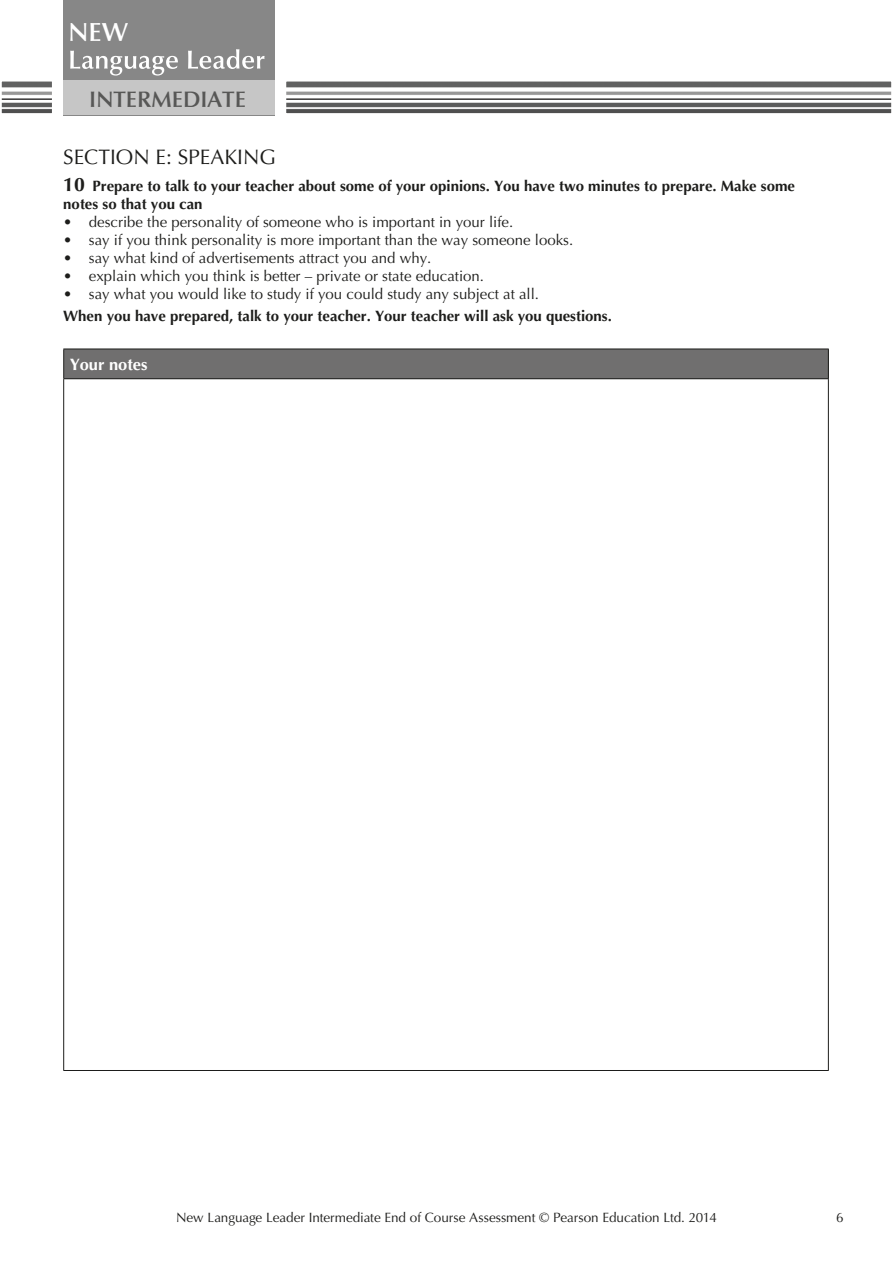
<style>
.page{position:relative;width:893px;height:1263px;background:#fff}
.page>*{position:absolute;margin:0;border:0;box-sizing:border-box;transform-origin:0 0}
.t1{font:600 26.25px "Optima LT Std";color:#fff}
.t2{font:600 22.5px "Optima LT Std";color:#575756}
.t3{font:21px "Optima LT Std";color:#1d1d1b}
.t4{font:700 16.5px "Optima LT Std";color:#fff}
.t5{font:15px "Optima LT Std";color:#1d1d1b}
.t6{font:700 15px/18px "Optima LT Std";color:#1d1d1b}
.t7{font:13.5px "Optima LT Std";letter-spacing:-.005em;color:#1d1d1b}
.s1{font-size:19.5px}
</style>
<div class="page">
<div style="left:63px;top:0;width:212px;height:115px;background:#878787"></div>
<div style="left:63px;top:81px;width:212px;height:34px;background:#c6c6c6"></div>
<img style="left:287px;top:83px;width:603px;height:29px">
<div style="left:284px;top:80px;width:609px;height:35px;border:2px solid #fff"></div>
<img style="left:3px;top:83px;width:48px;height:29px">
<div style="left:0;top:80px;width:54px;height:35px;border:2px solid #fff"></div>
<svg style="left:70px;top:49px;width:195px;height:27px"></svg>
<div style="left:64px;top:349px;width:764px;height:30px;background:#706f6f"></div>
<hr style="left:63px;top:349px;width:766px;height:1px;background:#1d1d1b">
<svg style="left:63px;top:349px;width:1px;height:29px"></svg>
<svg style="left:828px;top:349px;width:1px;height:29px"></svg>
<hr style="left:63px;top:378px;width:766px;height:1px;background:#1d1d1b">
<hr style="left:63px;top:379px;width:1px;height:691px;background:#1d1d1b">
<hr style="left:828px;top:379px;width:1px;height:691px;background:#1d1d1b">
<hr style="left:63px;top:1070px;width:766px;height:1px;background:#1d1d1b">
<h1 class="t1" style="left:69px;top:16px;width:61px">NEW</h1>
<h2 class="t2" style="left:89px;top:87px;width:158px">INTERMEDIATE</h2>
<h3 class="t3" style="left:63px;top:145px;width:214px">SECTION E: SPEAKING</h3>
<p class="t6" style="left:63px;top:177px;width:733px"><span class="s1">10</span> Prepare to talk to your teacher about some of your opinions. You have two minutes to prepare. Make some notes so that you can</p>
<p class="t5" style="left:63px;top:213px;width:451px">• describe the personality of someone who is important in your life.</p>
<p class="t5" style="left:63px;top:231px;width:511px">• say if you think personality is more important than the way someone looks.</p>
<p class="t5" style="left:63px;top:249px;width:370px">• say what kind of advertisements attract you and why.</p>
<p class="t5" style="left:63px;top:267px;width:422px">• explain which you think is better – private or state education.</p>
<p class="t5" style="left:63px;top:285px;width:477px">• say what you would like to study if you could study any subject at all.</p>
<p class="t6" style="left:63px;top:307px;width:550px">When you have prepared, talk to your teacher. Your teacher will ask you questions.</p>
<p class="t4" style="left:70px;top:355px;width:79px">Your notes</p>
<p class="t7" style="left:176px;top:1209px;width:542px">New Language Leader Intermediate End of Course Assessment © Pearson Education Ltd. 2014</p>
<p class="t7" style="left:836px;top:1209px;width:9px">6</p>
</div>
